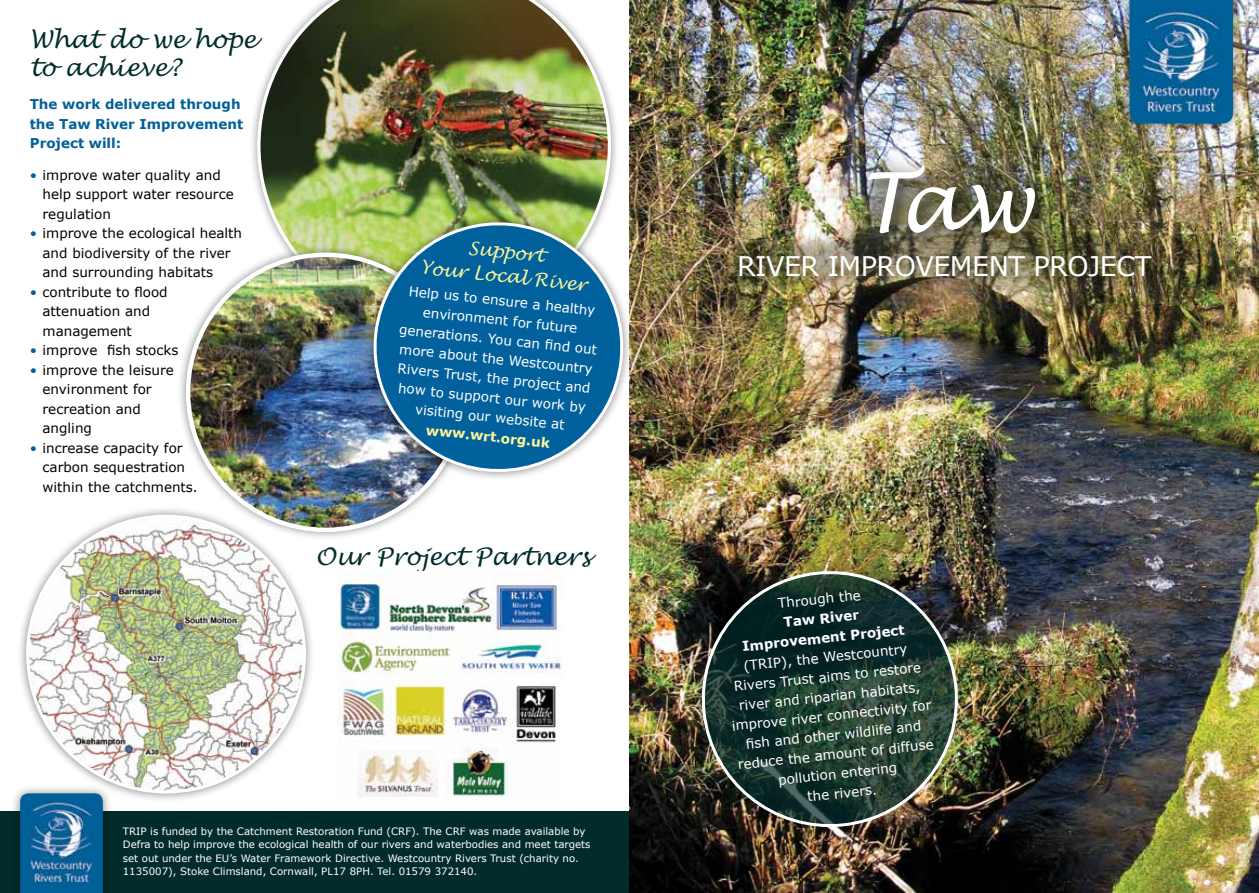
<style>
.page{position:relative;width:1259px;height:893px;background:#fff}
.page>*{position:absolute;margin:0;border:0;box-sizing:border-box;transform-origin:0 0}
.t1{font:italic 82.5px "Lucida Handwriting";color:#fff}
.t2{font:27px "Verdana";letter-spacing:-.02em;color:#fff}
.t3{font:italic 24px/28.5px "Lucida Handwriting";color:#022c2c}
.t4{font:italic 18px/24px "Lucida Handwriting";color:#fff799;text-align:center}
.t5{font:13.5px/19.5px "Verdana";color:#fff;text-align:center}
.t6{font:13.5px/19.5px "Verdana";color:#000}
.t7{font:700 13.5px/19.5px "Verdana";color:#006097}
.t8{font:700 13.5px/19.5px "Verdana";color:#fff;text-align:center}
.t9{font:700 13.5px "Verdana";color:#fff799}
.t10{font:10.2px/13.5px "Verdana";color:#fff}
.s1{color:#01619c}
</style>
<div class="page">
<div style="left:248px;top:0;width:372px;height:331px;background:#000;opacity:.45"></div>
<img style="left:257px;top:0;width:354px;height:244px">
<div style="left:0;top:811px;width:629px;height:82px;background:#022c2c"></div>
<img style="left:629px;top:0;width:630px;height:893px">
<img style="left:697px;top:566px;width:266px;height:266px">
<div style="left:866px;top:163px;width:184px;height:84px;background:#000;opacity:.45"></div>
<div style="left:1120px;top:0;width:122px;height:133px;background:#000;opacity:.45"></div>
<div style="left:1129px;top:0;width:104px;height:124px;background:#006097"></div>
<img style="left:1138px;top:11px;width:84px;height:101px">
<div style="left:177px;top:244px;width:297px;height:297px;background:#000;opacity:.45"></div>
<img style="left:188px;top:255px;width:275px;height:275px;border-radius:138px">
<div style="left:365px;top:213px;width:267px;height:268px;background:#000;opacity:.45"></div>
<svg style="left:365px;top:214px;width:266px;height:263px"></svg>
<div style="left:11px;top:784px;width:101px;height:109px;background:#000;opacity:.45"></div>
<svg style="left:20px;top:803px;width:83px;height:90px"></svg>
<img style="left:27px;top:803px;width:67px;height:79px">
<div style="left:17px;top:506px;width:298px;height:297px;background:#000;opacity:.45"></div>
<img style="left:28px;top:516px;width:276px;height:276px">
<img style="left:339px;top:579px;width:223px;height:218px">
<h3 class="t3" style="left:30px;top:26px;width:228px">What do we hope to achieve?</h3>
<p class="t7" style="left:30px;top:94px;width:215px">The work delivered through the Taw River Improvement<br>Project will<span class="s1">:</span></p>
<p class="t6" style="left:43px;top:165px;width:193px;text-indent:-13px"><span class="s1">•</span> improve water quality and help support water resource regulation</p>
<p class="t6" style="left:43px;top:223px;width:201px;text-indent:-13px"><span class="s1">•</span> improve the ecological health and biodiversity of the river and surrounding habitats</p>
<p class="t6" style="left:43px;top:282px;width:127px;text-indent:-13px"><span class="s1">•</span> contribute to flood attenuation and management</p>
<p class="t6" style="left:30px;top:340px;width:150px"><span class="s1">•</span> improve fish stocks</p>
<p class="t6" style="left:43px;top:360px;width:133px;text-indent:-13px"><span class="s1">•</span> improve the leisure environment for recreation and angling</p>
<p class="t6" style="left:43px;top:438px;width:157px;text-indent:-13px"><span class="s1">•</span> increase capacity for carbon sequestration within the catchments.</p>
<h3 class="t4" style="left:425px;top:232px;width:168px;rotate:6deg">Support<br>Your Local River</h3>
<p class="t5" style="left:404px;top:280px;width:200px;rotate:6deg">Help us to ensure a healthy environment for future generations. You can fi nd out more about the Westcountry<br>Rivers Trust, the project and how to support our work by visiting our website at</p>
<p class="t9" style="left:427px;top:421px;width:126px;rotate:6deg">www.wrt.org.uk</p>
<h3 class="t3" style="left:315px;top:543px;width:277px">Our Project Partners</h3>
<p class="t10" style="left:123px;top:824px;width:469px">TRIP is funded by the Catchment Restoration Fund (CRF). The CRF was made available by Defra to help improve the ecological health of our rivers and waterbodies and meet targets set out under the EU’s Water Framework Directive. Westcountry Rivers Trust (charity no.<br>1135007), Stoke Climsland, Cornwall, PL17 8PH. Tel. 01579 372140.</p>
<h1 class="t1" style="left:857px;top:152px;width:175px">Taw</h1>
<h2 class="t2" style="left:737px;top:249px;width:380px">River Improvement Project</h2>
<p class="t5" style="left:777px;top:593px;width:84px;rotate:-6deg">Through the</p>
<p class="t8" style="left:739px;top:617px;width:164px;rotate:-6deg">Taw River<br>Improvement Project</p>
<p class="t5" style="left:724px;top:658px;width:202px;rotate:-6deg">(TRIP), the Westcountry<br>Rivers Trust aims to restore river and riparian habitats, improve river connectivity for fi sh and other wildlife and reduce the amount of diffuse pollution entering<br>the rivers.</p>
</div>
